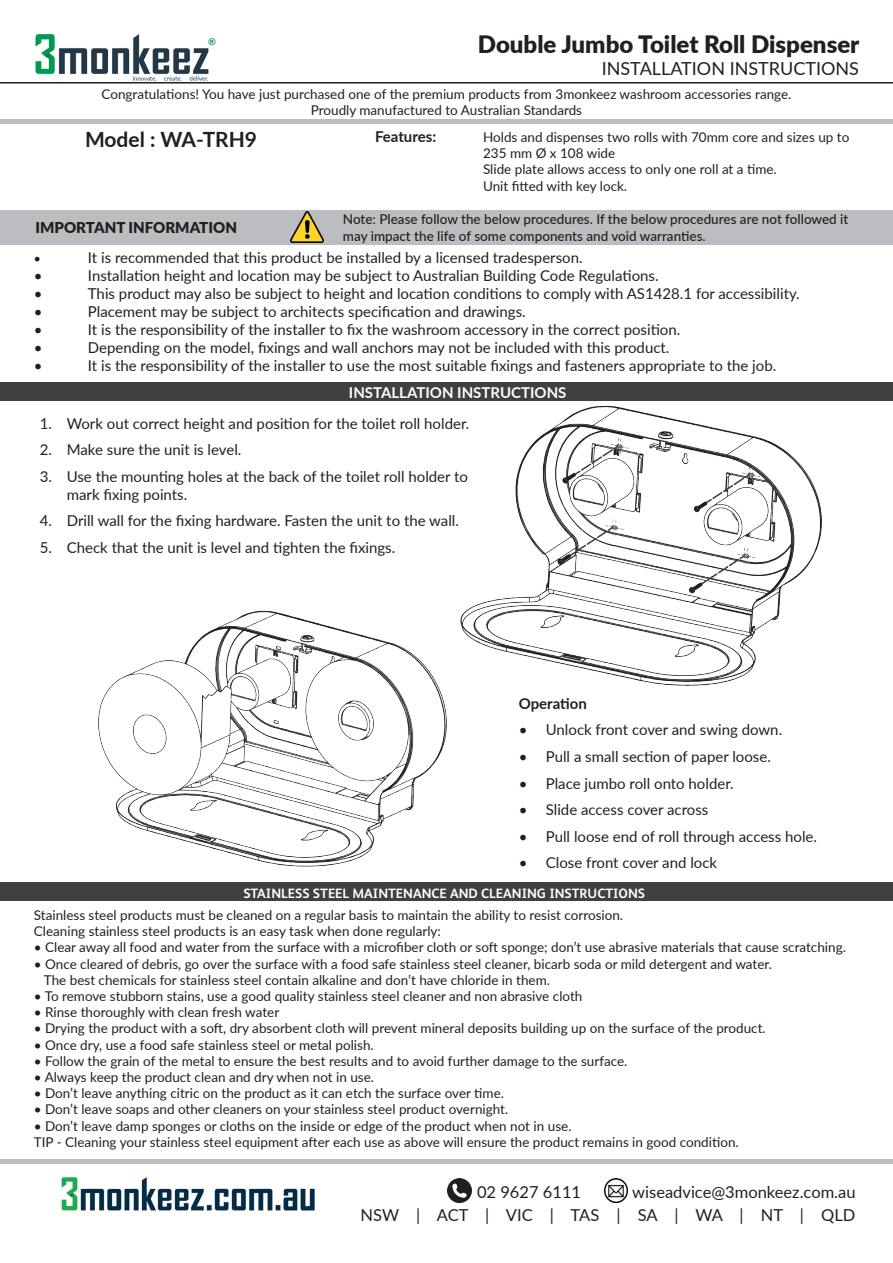
<style>
.page{position:relative;width:893px;height:1263px;background:#fff}
.page>*{position:absolute;margin:0;border:0;box-sizing:border-box;transform-origin:0 0}
.t1{font:900 24px "Lato";color:#231f20}
.t2{font:700 21px "Lato";color:#231f20}
.t3{font:18px "Lato";color:#231f20}
.t4{font:18px "Minion Pro";color:#231f20}
.t5{font:16.5px "Lato";color:#231f20}
.t6{font:15px/18px "Lato";color:#231f20}
.t7{font:700 15px "Lato";color:#fff}
.t8{font:900 15px "Lato";color:#231f20}
.t9{font:700 15px "Lato";color:#231f20}
.t10{font:13.5px/16.2px "Lato";color:#231f20}
.t11{font:500 13.5px/16.2px "Lato";color:#231f20}
.t12{font:700 13.5px "FS Albert";color:#fff}
</style>
<div class="page">
<div style="left:0;top:382px;width:893px;height:19px;background:#413f41"></div>
<div style="left:0;top:210px;width:893px;height:34px;background:#bcbdc0"></div>
<img style="left:35px;top:34px;width:181px;height:47px">
<hr style="left:0;top:82px;width:893px;height:2px;background:#231f20">
<img style="left:291px;top:212px;width:33px;height:30px">
<hr style="left:0;top:1160px;width:893px;height:4px;background:#bcbdc0">
<img style="left:447px;top:1179px;width:24px;height:24px">
<img style="left:604px;top:1179px;width:24px;height:24px">
<img style="left:61px;top:1177px;width:254px;height:34px">
<div style="left:0;top:882px;width:893px;height:19px;background:#413f41"></div>
<div style="left:0;top:119px;width:893px;height:5px;background:#bcbdc0"></div>
<img style="left:98px;top:610px;width:349px;height:257px">
<img style="left:460px;top:405px;width:362px;height:281px">
<p class="t1" style="left:478px;top:27px;width:383px">Double Jumbo Toilet Roll Dispenser</p>
<p class="t3" style="left:602px;top:56px;width:259px">INSTALLATION INSTRUCTIONS</p>
<p class="t10" style="left:101px;top:85px;width:691px">Congratulations! You have just purchased one of the premium products from 3monkeez washroom accessories range.</p>
<p class="t10" style="left:311px;top:101px;width:273px">Proudly manufactured to Australian Standards</p>
<p class="t2" style="left:85px;top:124px;width:174px">Model : WA-TRH9</p>
<p class="t8" style="left:36px;top:216px;width:203px">IMPORTANT INFORMATION</p>
<p class="t9" style="left:375px;top:125px;width:63px">Features:</p>
<p class="t10" style="left:483px;top:128px;width:368px">Holds and dispenses two rolls with 70mm core and sizes up to</p>
<p class="t10" style="left:483px;top:145px;width:134px">235 mm Ø x 108 wide</p>
<p class="t10" style="left:483px;top:161px;width:295px">Slide plate allows access to only one roll at a time.<br>Unit fitted with key lock.</p>
<p class="t11" style="left:343px;top:211px;width:507px">Note: Please follow the below procedures. If the below procedures are not followed it may impact the life of some components and void warranties.</p>
<p class="t4" style="left:34px;top:245px;width:9px">•</p>
<p class="t6" style="left:88px;top:248px;width:496px">It is recommended that this product be installed by a licensed tradesperson.</p>
<p class="t6" style="left:34px;top:266px;width:10px">•</p>
<p class="t6" style="left:88px;top:266px;width:572px">Installation height and location may be subject to Australian Building Code Regulations.</p>
<p class="t6" style="left:34px;top:284px;width:10px">•</p>
<p class="t6" style="left:88px;top:284px;width:713px">This product may also be subject to height and location conditions to comply with AS1428.1 for accessibility.</p>
<p class="t6" style="left:34px;top:302px;width:10px">•</p>
<p class="t6" style="left:88px;top:302px;width:439px">Placement may be subject to architects specification and drawings.</p>
<p class="t6" style="left:34px;top:320px;width:10px">•</p>
<p class="t6" style="left:88px;top:320px;width:594px">It is the responsibility of the installer to fix the washroom accessory in the correct position.</p>
<p class="t6" style="left:34px;top:338px;width:10px">•</p>
<p class="t6" style="left:88px;top:338px;width:583px">Depending on the model, fixings and wall anchors may not be included with this product.</p>
<p class="t6" style="left:34px;top:356px;width:10px">•</p>
<p class="t6" style="left:88px;top:356px;width:690px">It is the responsibility of the installer to use the most suitable fixings and fasteners appropriate to the job.</p>
<p class="t7" style="left:349px;top:381px;width:219px">INSTALLATION INSTRUCTIONS</p>
<p class="t6" style="left:40px;top:414px;width:431px">1. Work out correct height and position for the toilet roll holder.</p>
<p class="t6" style="left:40px;top:440px;width:203px">2. Make sure the unit is level.</p>
<p class="t6" style="left:67px;top:467px;width:403px;text-indent:-27px">3. Use the mounting holes at the back of the toilet roll holder to mark fixing points.</p>
<p class="t6" style="left:40px;top:511px;width:421px">4. Drill wall for the fixing hardware. Fasten the unit to the wall.</p>
<p class="t6" style="left:40px;top:538px;width:357px">5. Check that the unit is level and tighten the fixings.</p>
<p class="t9" style="left:519px;top:692px;width:70px">Operation</p>
<p class="t6" style="left:519px;top:720px;width:265px">• Unlock front cover and swing down.</p>
<p class="t6" style="left:519px;top:747px;width:254px">• Pull a small section of paper loose.</p>
<p class="t6" style="left:519px;top:773px;width:216px">• Place jumbo roll onto holder.</p>
<p class="t6" style="left:519px;top:800px;width:191px">• Slide access cover across</p>
<p class="t6" style="left:519px;top:826px;width:300px">• Pull loose end of roll through access hole.</p>
<p class="t6" style="left:519px;top:853px;width:200px">• Close front cover and lock</p>
<p class="t12" style="left:243px;top:886px;width:403px">STAINLESS STEEL MAINTENANCE AND CLEANING INSTRUCTIONS</p>
<p class="t10" style="left:34px;top:906px;width:591px">Stainless steel products must be cleaned on a regular basis to maintain the ability to resist corrosion.</p>
<p class="t10" style="left:34px;top:923px;width:409px">Cleaning stainless steel products is an easy task when done regularly:</p>
<p class="t10" style="left:34px;top:939px;width:813px">• Clear away all food and water from the surface with a microfiber cloth or soft sponge; don’t use abrasive materials that cause scratching.</p>
<p class="t10" style="left:34px;top:955px;width:740px">• Once cleared of debris, go over the surface with a food safe stainless steel cleaner, bicarb soda or mild detergent and water.</p>
<p class="t10" style="left:44px;top:971px;width:508px">The best chemicals for stainless steel contain alkaline and don’t have chloride in them.</p>
<p class="t10" style="left:34px;top:987px;width:550px">• To remove stubborn stains, use a good quality stainless steel cleaner and non abrasive cloth</p>
<p class="t10" style="left:34px;top:1004px;width:247px">• Rinse thoroughly with clean fresh water</p>
<p class="t10" style="left:34px;top:1020px;width:733px">• Drying the product with a soft, dry absorbent cloth will prevent mineral deposits building up on the surface of the product.</p>
<p class="t10" style="left:34px;top:1036px;width:341px">• Once dry, use a food safe stainless steel or metal polish.</p>
<p class="t10" style="left:34px;top:1052px;width:595px">• Follow the grain of the metal to ensure the best results and to avoid further damage to the surface.</p>
<p class="t10" style="left:34px;top:1068px;width:342px">• Always keep the product clean and dry when not in use.</p>
<p class="t10" style="left:34px;top:1085px;width:472px">• Don’t leave anything citric on the product as it can etch the surface over time.</p>
<p class="t10" style="left:34px;top:1101px;width:476px">• Don’t leave soaps and other cleaners on your stainless steel product overnight.</p>
<p class="t10" style="left:34px;top:1117px;width:539px">• Don’t leave damp sponges or cloths on the inside or edge of the product when not in use.</p>
<p class="t10" style="left:34px;top:1133px;width:706px">TIP - Cleaning your stainless steel equipment after each use as above will ensure the product remains in good condition.</p>
<p class="t5" style="left:477px;top:1180px;width:106px">02 9627 6111</p>
<p class="t5" style="left:632px;top:1180px;width:225px">wiseadvice@3monkeez.com.au</p>
<p class="t5" style="left:361px;top:1203px;width:496px">NSW | ACT | VIC | TAS | SA | WA | NT | QLD</p>
</div>
